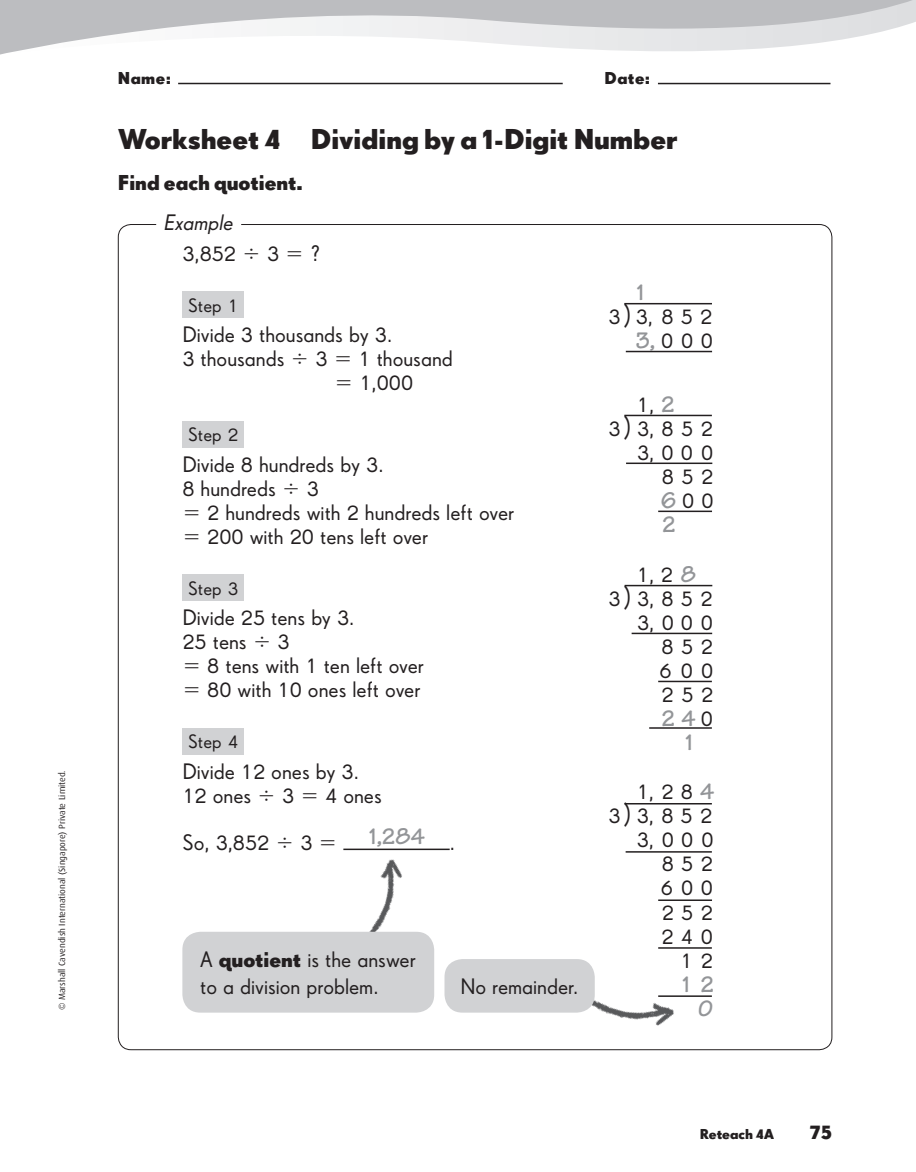
<style>
.page{position:relative;width:916px;height:1172px;background:#fff}
.page>*{position:absolute;margin:0;border:0;box-sizing:border-box;transform-origin:0 0}
.t1{font:30px "Drescher Grotesk MC Bold";color:#231f20}
.t2{font:700 24px/24px "Tekton";color:#939598;text-align:center}
.t3{font:22.5px/24px "Drescher Grotesk MC";color:#231f20}
.t4{font:22.5px/24px "Drescher Grotesk MC";letter-spacing:.33em;color:#231f20;text-align:right}
.t5{font:22.5px "Drescher Grotesk MC Bold";color:#231f20}
.t6{font:italic 22.5px "Drescher Grotesk MC";color:#231f20}
.t7{font:700 21px "Drescher Grotesk BT";color:#231f20}
.t8{font:19.5px "Drescher Grotesk MC";color:#231f20}
.t9{font:18px "Drescher Grotesk MC Bold";letter-spacing:.025em;color:#231f20}
.t10{font:700 15px "Drescher Grotesk BT";color:#231f20}
.t11{font:9px "Dax";color:#231f20}
.s1{font-family:"Mathematical Pi 1"}
.s2{font-family:"Drescher Grotesk MC Bold"}
.s3{font-size:29.4px}
.s4{font-family:"Tekton";font-weight:700;font-size:24px;color:#939598}
.s5{font-family:"Drescher Grotesk MC";font-weight:400;font-size:22.5px;color:#231f20}
</style>
<div class="page">
<svg style="left:0;top:0;width:916px;height:55px"></svg>
<hr style="left:178px;top:83px;width:385px;height:1px;background:#231f20">
<hr style="left:658px;top:83px;width:172px;height:1px;background:#231f20">
<hr style="left:624px;top:303px;width:88px;height:1px;background:#231f20">
<hr style="left:626px;top:350px;width:86px;height:2px;background:#231f20">
<hr style="left:624px;top:414px;width:88px;height:2px;background:#231f20">
<hr style="left:626px;top:462px;width:86px;height:2px;background:#231f20">
<hr style="left:658px;top:510px;width:54px;height:2px;background:#231f20">
<hr style="left:625px;top:584px;width:87px;height:2px;background:#231f20">
<hr style="left:632px;top:632px;width:80px;height:2px;background:#231f20">
<hr style="left:658px;top:680px;width:54px;height:2px;background:#231f20">
<hr style="left:649px;top:727px;width:63px;height:1px;background:#231f20">
<div style="left:182px;top:291px;width:62px;height:27px;background:#d1d2d4"></div>
<div style="left:182px;top:421px;width:62px;height:27px;background:#d1d2d4"></div>
<div style="left:182px;top:574px;width:62px;height:27px;background:#d1d2d4"></div>
<div style="left:182px;top:727px;width:62px;height:27px;background:#d1d2d4"></div>
<hr style="left:343px;top:848px;width:107px;height:1px;background:#231f20">
<hr style="left:625px;top:802px;width:87px;height:2px;background:#231f20">
<hr style="left:626px;top:850px;width:86px;height:2px;background:#231f20">
<hr style="left:658px;top:899px;width:54px;height:1px;background:#231f20">
<hr style="left:658px;top:946px;width:54px;height:2px;background:#231f20">
<hr style="left:658px;top:995px;width:54px;height:1px;background:#231f20">
<img style="left:343px;top:848px;width:95px;height:97px">
<img style="left:576px;top:995px;width:114px;height:56px">
<div style="left:182px;top:931px;width:252px;height:81px;background:#d1d2d4;border-radius:18px"></div>
<div style="left:444px;top:958px;width:151px;height:54px;background:#d1d2d4;border-radius:18px"></div>
<p class="t11" style="left:57px;top:1009px;width:241px;rotate:-90deg">© Marshall Cavendish International (Singapore) Private Limited.</p>
<p class="t9" style="left:118px;top:67px;width:54px">Name:</p>
<p class="t9" style="left:605px;top:67px;width:47px">Date:</p>
<h1 class="t1" style="left:118px;top:121px;width:561px">Worksheet 4 Dividing by a 1-Digit Number</h1>
<p class="t5" style="left:118px;top:169px;width:186px">Find each quotient.</p>
<p class="t6" style="left:163px;top:210px;width:75px">Example</p>
<p class="t3" style="left:182px;top:242px;width:140px">3,852 <span class="s1">4</span> 3 <span class="s1">5</span> ?</p>
<p class="t8" style="left:188px;top:294px;width:52px">Step 1</p>
<p class="t3" style="left:182px;top:323px;width:211px">Divide 3 thousands by 3.</p>
<p class="t3" style="left:182px;top:347px;width:272px">3 thousands <span class="s1">4</span> 3 <span class="s1">5</span> 1 thousand</p>
<p class="t3" style="left:335px;top:371px;width:80px"><span class="s1">5</span> 1,000</p>
<p class="t8" style="left:188px;top:424px;width:52px">Step 2</p>
<p class="t3" style="left:182px;top:453px;width:333px">Divide 8 hundreds by 3.<br>8 hundreds <span class="s1">4</span> 3<br><span class="s1">5</span> 2 hundreds with 2 hundreds left over<br><span class="s1">5</span> 200 with 20 tens left over</p>
<p class="t8" style="left:188px;top:577px;width:52px">Step 3</p>
<p class="t3" style="left:182px;top:606px;width:243px">Divide 25 tens by 3.<br>25 tens <span class="s1">4</span> 3<br><span class="s1">5</span> 8 tens with 1 ten left over<br><span class="s1">5</span> 80 with 10 ones left over</p>
<p class="t8" style="left:188px;top:730px;width:52px">Step 4</p>
<p class="t3" style="left:182px;top:759px;width:201px">Divide 12 ones by 3.<br>12 ones <span class="s1">4</span> 3 <span class="s1">5</span> 4 ones</p>
<p class="t3" style="left:182px;top:830px;width:156px">So, 3,852 <span class="s1">4</span> 3 <span class="s1">5</span></p>
<p class="t2" style="left:369px;top:824px;width:57px">1,284</p>
<p class="t3" style="left:450px;top:830px;width:7px">.</p>
<p class="t3" style="left:200px;top:945px;width:217px;line-height:27px">A <span class="s2">quotient</span> is the answer to a division problem.</p>
<p class="t3" style="left:461px;top:974px;width:119px">No remainder.</p>
<p class="t2" style="left:637px;top:280px;width:9px">1</p>
<p class="t3" style="left:608px;top:304px;width:106px;text-align:right">3 <span class="s3">)</span> 3, 852<br><span class="s4">3,</span> 000</p>
<p class="t3" style="left:637px;top:392px;width:39px">1, <span class="s4">2</span></p>
<p class="t3" style="left:608px;top:416px;width:106px">3 <span class="s3">)</span> 3,852</p>
<p class="t3" style="left:637px;top:440px;width:78px">3,000</p>
<p class="t3" style="left:662px;top:464px;width:53px">852</p>
<p class="t3" style="left:661px;top:488px;width:54px"><span class="s4">6</span>00</p>
<p class="t2" style="left:662px;top:512px;width:14px">2</p>
<p class="t3" style="left:637px;top:562px;width:61px">1, 2 <span class="s4">8</span></p>
<p class="t3" style="left:608px;top:586px;width:106px">3 <span class="s3">)</span> 3, 852</p>
<p class="t3" style="left:637px;top:610px;width:77px">3, 000</p>
<p class="t3" style="left:662px;top:634px;width:53px">852</p>
<p class="t3" style="left:660px;top:658px;width:55px">600</p>
<p class="t3" style="left:661px;top:682px;width:53px">252</p>
<p class="t2" style="left:662px;top:706px;width:53px">24<span class="s5">0<br></span>1</p>
<p class="t4" style="left:608px;top:779px;width:107px">1, 28<span class="s4">4<br></span>3 <span class="s3">)</span> 3, 852<br>3,000<br>852<br>600<br>252<br>240<br>1 2</p>
<p class="t2" style="left:682px;top:971px;width:33px;text-align:right">1 2<br>0</p>
<p class="t10" style="left:700px;top:1124px;width:76px">Reteach 4A</p>
<p class="t7" style="left:809px;top:1119px;width:24px">75</p>
</div>
